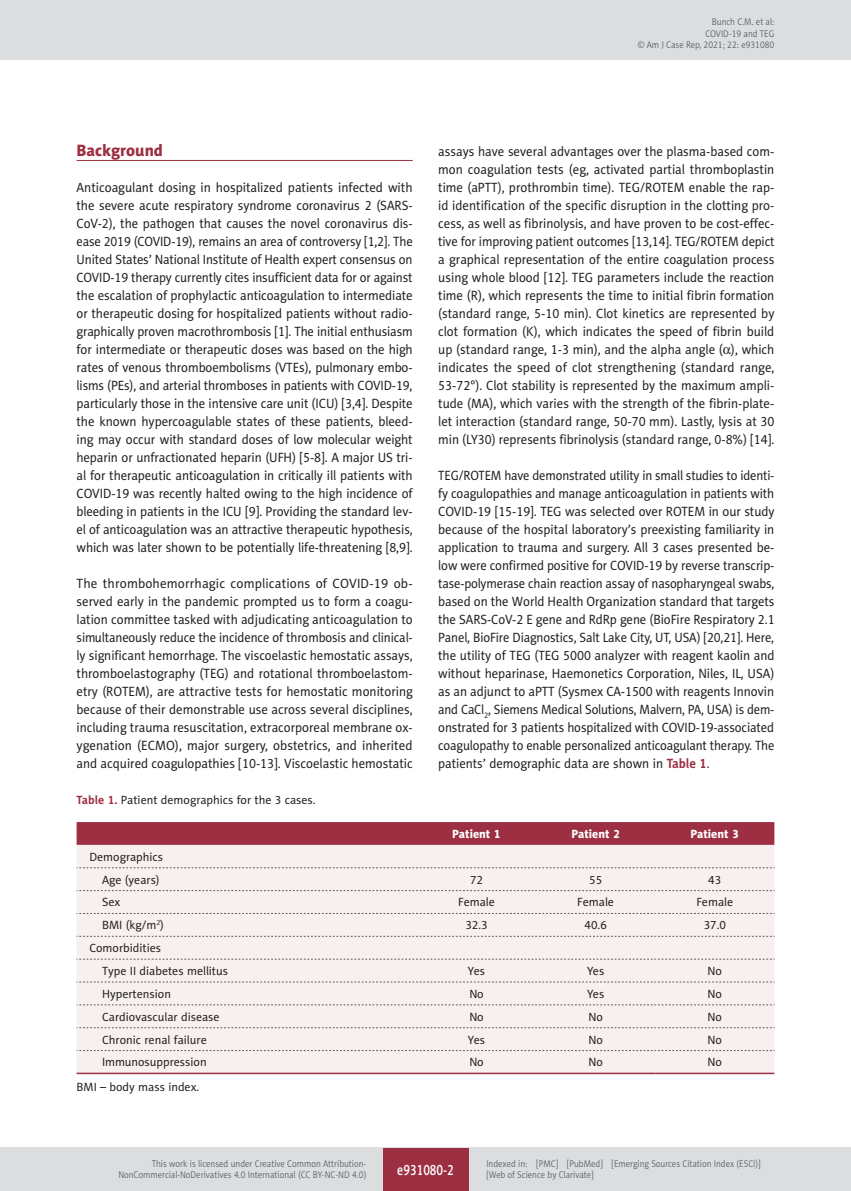
<style>
.page{position:relative;width:851px;height:1191px;background:#fff}
.page>*{position:absolute;margin:0;border:0;box-sizing:border-box;transform-origin:0 0}
.AJCR_Headline_1{font:16.5px "Naomi Sans EFN Heavy";color:#9d2f42}
.AJCR_e-PAGINA{font:15px "Naomi Sans EFN Medium";color:#fff;scale:.8 1}
.AJCR_Body{font:13.5px/18px "Naomi Sans EFN";letter-spacing:-.005em;color:#231f20;text-align:justify;scale:.96 1}
.AJCR_Body-2{font:13.5px/18px "Naomi Sans EFN";letter-spacing:-.005em;color:#231f20;text-align:justify;scale:.93 1}
.AJCR_Body-3{font:13.5px/18px "Naomi Sans EFN";letter-spacing:-.005em;color:#231f20;text-align:justify;scale:.95 1}
.AJCR_Body-4{font:13.5px/18px "Naomi Sans EFN";letter-spacing:-.005em;color:#231f20;text-align:justify}
.AJCR_Tabela_zawartos{font:12px "Naomi Sans EFN";color:#231f20}
.AJCR_Tabela_tytul{font:12px "Naomi Sans EFN";color:#231f20}
.AJCR_Tabela_Head{font:12px "Naomi Sans EFN Heavy";color:#fff}
.AJCR_Table_podpis_do{font:12px "Naomi Sans EFN";color:#231f20}
.AJCR_pagina_zywa{font:9.75px/11.2px "Naomi Sans EFN Light";color:#57585a;text-align:right;scale:.9 1}
.AJCR_pagina_sygnatur{font:9.75px "Naomi Sans EFN Light";color:#57585a;scale:.9 1}
.s1{font-weight:700;color:#9d2f42}
.s2{font-family:"Standard Sym L"}
</style>
<div class="page">
<hr style="left:77px;top:160px;width:335px;height:1px;background:#9d2f42">
<svg style="left:77px;top:822px;width:697px;height:23px;background:#9d3043"></svg>
<div style="left:77px;top:845px;width:697px;height:227px;background:#f7f0ef"></div>
<svg style="left:77px;top:867px;width:697px;height:1px"></svg>
<svg style="left:77px;top:890px;width:697px;height:1px"></svg>
<svg style="left:77px;top:913px;width:697px;height:1px"></svg>
<svg style="left:77px;top:936px;width:697px;height:1px"></svg>
<svg style="left:77px;top:959px;width:697px;height:1px"></svg>
<svg style="left:77px;top:981px;width:697px;height:1px"></svg>
<svg style="left:77px;top:1004px;width:697px;height:1px"></svg>
<svg style="left:77px;top:1027px;width:697px;height:1px"></svg>
<svg style="left:77px;top:1050px;width:697px;height:1px"></svg>
<hr style="left:77px;top:1072px;width:340px;height:2px;background:#9d2f42">
<hr style="left:417px;top:1072px;width:119px;height:2px;background:#9d2f42">
<hr style="left:536px;top:1072px;width:119px;height:2px;background:#9d2f42">
<hr style="left:655px;top:1072px;width:119px;height:2px;background:#9d2f42">
<div style="left:0;top:0;width:850px;height:60px;background:#dcdddf"></div>
<hr style="left:850px;top:0;width:1px;height:60px;background:#dcdddf">
<div style="left:0;top:1148px;width:850px;height:43px;background:#dcdddf"></div>
<div style="left:383px;top:1147px;width:85px;height:43px;background:#9d2f42"></div>
<p class="AJCR_pagina_zywa" style="left:705px;top:16px;width:78px">Bunch C.M. et al:<br>COVID-19 and TEG</p>
<p class="AJCR_pagina_sygnatur" style="left:637px;top:39px;width:153px">© Am J Case Rep, 2021; 22: e931080</p>
<p class="AJCR_Headline_1" style="left:77px;top:140px;width:88px">Background</p>
<p class="AJCR_Body" style="left:77px;top:178px;width:351px">Anticoagulant dosing in hospitalized patients infected with the severe acute respiratory syndrome coronavirus 2 (SARS-CoV-2), the pathogen that causes the novel coronavirus dis&shy;ease 2019 (COVID-19), remains an area of controversy [1,2]. The United States’ National Institute of Health expert consensus on COVID-19 therapy currently cites insufficient data for or against the escalation of prophylactic anticoagulation to intermediate or therapeutic dosing for hospitalized patients without radio&shy;graphically proven macrothrombosis [1]. The initial enthusiasm for intermediate or therapeutic doses was based on the high rates of venous thromboembolisms (VTEs), pulmonary embo&shy;lisms (PEs), and arterial thromboses in patients with COVID-19, particularly those in the intensive care unit (ICU) [3,4]. Despite the known hypercoagulable states of these patients, bleed&shy;ing may occur with standard doses of low molecular weight heparin or unfractionated heparin (UFH) [5-8]. A major US tri&shy;al for therapeutic anticoagulation in critically ill patients with COVID-19 was recently halted owing to the high incidence of bleeding in patients in the ICU [9]. Providing the standard lev&shy;el of anticoagulation was an attractive therapeutic hypothesis, which was later shown to be potentially life-threatening [8,9].</p>
<p class="AJCR_Body-4" style="left:77px;top:574px;width:337px">The thrombohemorrhagic complications of COVID-19 ob&shy;served early in the pandemic prompted us to form a coagu&shy;lation committee tasked with adjudicating anticoagulation to simultaneously reduce the incidence of thrombosis and clinical&shy;ly significant hemorrhage. The viscoelastic hemostatic assays, thromboelastography (TEG) and rotational thromboelastom&shy;etry (ROTEM), are attractive tests for hemostatic monitoring because of their demonstrable use across several disciplines, including trauma resuscitation, extracorporeal membrane ox&shy;ygenation (ECMO), major surgery, obstetrics, and inherited and acquired coagulopathies [10-13]. Viscoelastic hemostatic</p>
<p class="AJCR_Tabela_tytul" style="left:77px;top:793px;width:240px"><span class="s1">Table 1.</span> Patient demographics for the 3 cases.</p>
<p class="AJCR_Body-3" style="left:438px;top:142px;width:355px">assays have several advantages over the plasma-based com&shy;mon coagulation tests (eg, activated partial thromboplastin time (aPTT), prothrombin time). TEG/ROTEM enable the rap&shy;id identification of the specific disruption in the clotting pro&shy;cess, as well as fibrinolysis, and have proven to be cost-effec&shy;tive for improving patient outcomes [13,14]. TEG/ROTEM depict a graphical representation of the entire coagulation process using whole blood [12]. TEG parameters include the reaction time (R), which represents the time to initial fibrin formation (standard range, 5-10 min). Clot kinetics are represented by clot formation (K), which indicates the speed of fibrin build up (standard range, 1-3 min), and the alpha angle (<span class="s2">a</span>), which indicates the speed of clot strengthening (standard range, 53-72°). Clot stability is represented by the maximum ampli&shy;tude (MA), which varies with the strength of the fibrin-plate&shy;let interaction (standard range, 50-70 mm). Lastly, lysis at 30 min (LY30) represents fibrinolysis (standard range, 0-8%) [14].</p>
<p class="AJCR_Body-2" style="left:438px;top:466px;width:363px">TEG/ROTEM have demonstrated utility in small studies to identi&shy;fy coagulopathies and manage anticoagulation in patients with COVID-19 [15-19]. TEG was selected over ROTEM in our study because of the hospital laboratory’s preexisting familiarity in application to trauma and surgery. All 3 cases presented be&shy;low were confirmed positive for COVID-19 by reverse transcrip&shy;tase-polymerase chain reaction assay of nasopharyngeal swabs, based on the World Health Organization standard that targets the SARS-CoV-2 E gene and RdRp gene (BioFire Respiratory 2.1<br>Panel, BioFire Diagnostics, Salt Lake City, UT, USA) [20,21]. Here, the utility of TEG (TEG 5000 analyzer with reagent kaolin and without heparinase, Haemonetics Corporation, Niles, IL, USA) as an adjunct to aPTT (Sysmex CA-1500 with reagents Innovin and CaCl<sub>2</sub>, Siemens Medical Solutions, Malvern, PA, USA) is dem&shy;onstrated for 3 patients hospitalized with COVID-19-associated coagulopathy to enable personalized anticoagulant therapy. The patients’ demographic data are shown in <span class="s1">Table 1</span>.</p>
<p class="AJCR_Tabela_Head" style="left:452px;top:826px;width:50px">Patient 1</p>
<p class="AJCR_Tabela_Head" style="left:571px;top:826px;width:50px">Patient 2</p>
<p class="AJCR_Tabela_Head" style="left:690px;top:826px;width:50px">Patient 3</p>
<p class="AJCR_Tabela_zawartos" style="left:89px;top:849px;width:75px">Demographics</p>
<p class="AJCR_Tabela_zawartos" style="left:102px;top:872px;width:59px">Age (years)</p>
<p class="AJCR_Tabela_zawartos" style="left:470px;top:872px;width:15px">72</p>
<p class="AJCR_Tabela_zawartos" style="left:589px;top:872px;width:15px">55</p>
<p class="AJCR_Tabela_zawartos" style="left:708px;top:872px;width:15px">43</p>
<p class="AJCR_Tabela_zawartos" style="left:102px;top:895px;width:20px">Sex</p>
<p class="AJCR_Tabela_zawartos" style="left:458px;top:895px;width:38px">Female</p>
<p class="AJCR_Tabela_zawartos" style="left:577px;top:895px;width:38px">Female</p>
<p class="AJCR_Tabela_zawartos" style="left:696px;top:895px;width:38px">Female</p>
<p class="AJCR_Tabela_zawartos" style="left:102px;top:918px;width:63px">BMI (kg/m<sup>2</sup>)</p>
<p class="AJCR_Tabela_zawartos" style="left:465px;top:918px;width:24px">32.3</p>
<p class="AJCR_Tabela_zawartos" style="left:584px;top:918px;width:24px">40.6</p>
<p class="AJCR_Tabela_zawartos" style="left:703px;top:918px;width:24px">37.0</p>
<p class="AJCR_Tabela_zawartos" style="left:89px;top:941px;width:73px">Comorbidities</p>
<p class="AJCR_Tabela_zawartos" style="left:102px;top:964px;width:127px">Type II diabetes mellitus</p>
<p class="AJCR_Tabela_zawartos" style="left:468px;top:964px;width:19px">Yes</p>
<p class="AJCR_Tabela_zawartos" style="left:587px;top:964px;width:19px">Yes</p>
<p class="AJCR_Tabela_zawartos" style="left:707px;top:964px;width:16px">No</p>
<p class="AJCR_Tabela_zawartos" style="left:102px;top:986px;width:70px">Hypertension</p>
<p class="AJCR_Tabela_zawartos" style="left:469px;top:986px;width:16px">No</p>
<p class="AJCR_Tabela_zawartos" style="left:587px;top:986px;width:19px">Yes</p>
<p class="AJCR_Tabela_zawartos" style="left:707px;top:986px;width:16px">No</p>
<p class="AJCR_Tabela_zawartos" style="left:102px;top:1009px;width:119px">Cardiovascular disease</p>
<p class="AJCR_Tabela_zawartos" style="left:469px;top:1009px;width:16px">No</p>
<p class="AJCR_Tabela_zawartos" style="left:588px;top:1009px;width:16px">No</p>
<p class="AJCR_Tabela_zawartos" style="left:707px;top:1009px;width:16px">No</p>
<p class="AJCR_Tabela_zawartos" style="left:102px;top:1032px;width:106px">Chronic renal failure</p>
<p class="AJCR_Tabela_zawartos" style="left:468px;top:1032px;width:19px">Yes</p>
<p class="AJCR_Tabela_zawartos" style="left:588px;top:1032px;width:16px">No</p>
<p class="AJCR_Tabela_zawartos" style="left:707px;top:1032px;width:16px">No</p>
<p class="AJCR_Tabela_zawartos" style="left:102px;top:1055px;width:106px">Immunosuppression</p>
<p class="AJCR_Tabela_zawartos" style="left:469px;top:1055px;width:16px">No</p>
<p class="AJCR_Tabela_zawartos" style="left:588px;top:1055px;width:16px">No</p>
<p class="AJCR_Tabela_zawartos" style="left:707px;top:1055px;width:16px">No</p>
<p class="AJCR_Table_podpis_do" style="left:77px;top:1080px;width:124px">BMI – body mass index.</p>
<p class="AJCR_pagina_zywa" style="left:118px;top:1158px;width:277px">This work is licensed under Creative Common Attribution-<br>NonCommercial-NoDerivatives 4.0 International (CC BY-NC-ND 4.0)</p>
<p class="AJCR_e-PAGINA" style="left:397px;top:1160px;width:72px">e931080-2</p>
<p class="AJCR_pagina_zywa" style="left:486px;top:1158px;width:306px;text-align:left">Indexed in: [PMC] [PubMed] [Emerging Sources Citation Index (ESCI)] [Web of Science by Clarivate]</p>
</div>
